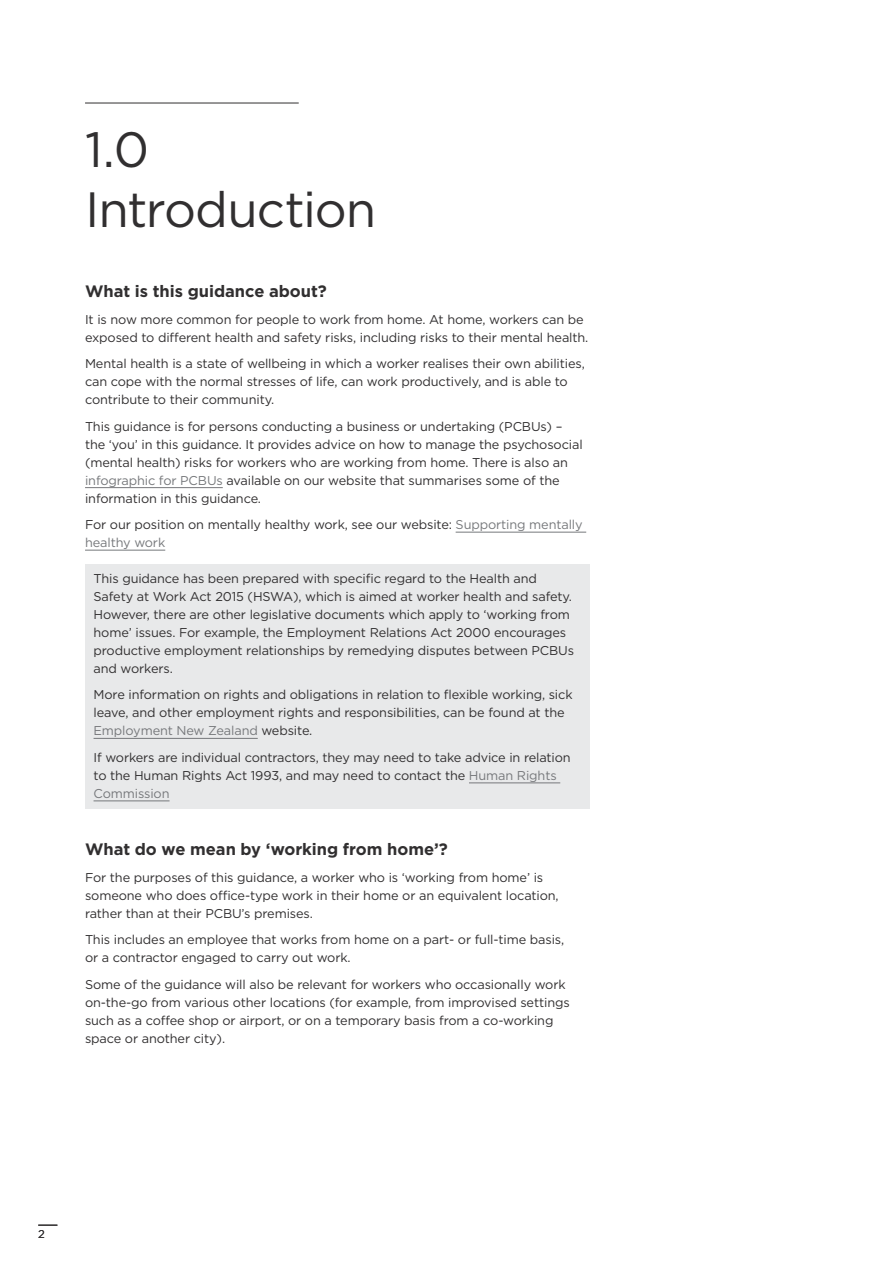
<style>
.page{position:relative;width:893px;height:1263px;background:#fff}
.page>*{position:absolute;margin:0;border:0;box-sizing:border-box;transform-origin:0 0}
.major_head{font:49.5px/60px "Gotham";letter-spacing:-.02em;color:#312f30}
.t1{font:700 16.5px "Gotham";color:#312f30}
.body{font:12.75px/18px "Gotham";letter-spacing:-.01em;color:#312f30}
.t2{font:11.25px "Gotham";color:#312f30}
.s1{color:#76787b}
</style>
<div class="page">
<hr style="left:85px;top:103px;width:214px;height:1px;background:#312f30">
<hr style="left:85px;top:487px;width:138px;height:1px;background:#76787b">
<hr style="left:456px;top:532px;width:130px;height:1px;background:#76787b">
<hr style="left:85px;top:550px;width:80px;height:1px;background:#76787b">
<div style="left:85px;top:564px;width:505px;height:244px;background:#e8e9ea"></div>
<hr style="left:94px;top:738px;width:164px;height:1px;background:#76787b">
<hr style="left:469px;top:782px;width:91px;height:1px;background:#76787b">
<hr style="left:94px;top:800px;width:76px;height:1px;background:#76787b">
<svg style="left:38px;top:1224px;width:19px;height:2px"></svg>
<p class="major_head" style="left:85px;top:119px;width:293px">1.0<br>Introduction</p>
<h1 class="t1" style="left:85px;top:280px;width:243px">What is this guidance about?</h1>
<p class="body" style="left:85px;top:310px;width:505px">It is now more common for people to work from home. At home, workers can be exposed to different health and safety risks, including risks to their mental health.</p>
<p class="body" style="left:85px;top:354px;width:501px">Mental health is a state of wellbeing in which a worker realises their own abilities, can cope with the normal stresses of life, can work productively, and is able to contribute to their community.</p>
<p class="body" style="left:85px;top:417px;width:499px">This guidance is for persons conducting a business or undertaking (PCBUs) – the ‘you’ in this guidance. It provides advice on how to manage the psychosocial (mental health) risks for workers who are working from home. There is also an <span class="s1">infographic for PCBUs</span> available on our website that summarises some of the information in this guidance.</p>
<p class="body" style="left:85px;top:515px;width:499px">For our position on mentally healthy work, see our website: <span class="s1">Supporting mentally healthy work</span></p>
<p class="body" style="left:94px;top:569px;width:482px">This guidance has been prepared with specific regard to the Health and Safety at Work Act 2015 (HSWA), which is aimed at worker health and safety.<br>However, there are other legislative documents which apply to ‘working from home’ issues. For example, the Employment Relations Act 2000 encourages productive employment relationships by remedying disputes between PCBUs and workers.</p>
<p class="body" style="left:94px;top:686px;width:481px">More information on rights and obligations in relation to flexible working, sick leave, and other employment rights and responsibilities, can be found at the<br><span class="s1">Employment New Zealand</span> website.</p>
<p class="body" style="left:94px;top:748px;width:479px">If workers are individual contractors, they may need to take advice in relation to the Human Rights Act 1993, and may need to contact the <span class="s1">Human Rights<br>Commission</span></p>
<h1 class="t1" style="left:85px;top:838px;width:364px">What do we mean by ‘working from home’?</h1>
<p class="body" style="left:85px;top:868px;width:475px">For the purposes of this guidance, a worker who is ‘working from home’ is someone who does office-type work in their home or an equivalent location, rather than at their PCBU’s premises.</p>
<p class="body" style="left:85px;top:930px;width:481px">This includes an employee that works from home on a part- or full-time basis, or a contractor engaged to carry out work.</p>
<p class="body" style="left:85px;top:975px;width:486px">Some of the guidance will also be relevant for workers who occasionally work on-the-go from various other locations (for example, from improvised settings such as a coffee shop or airport, or on a temporary basis from a co-working space or another city).</p>
<p class="t2" style="left:38px;top:1227px;width:8px">2</p>
</div>
